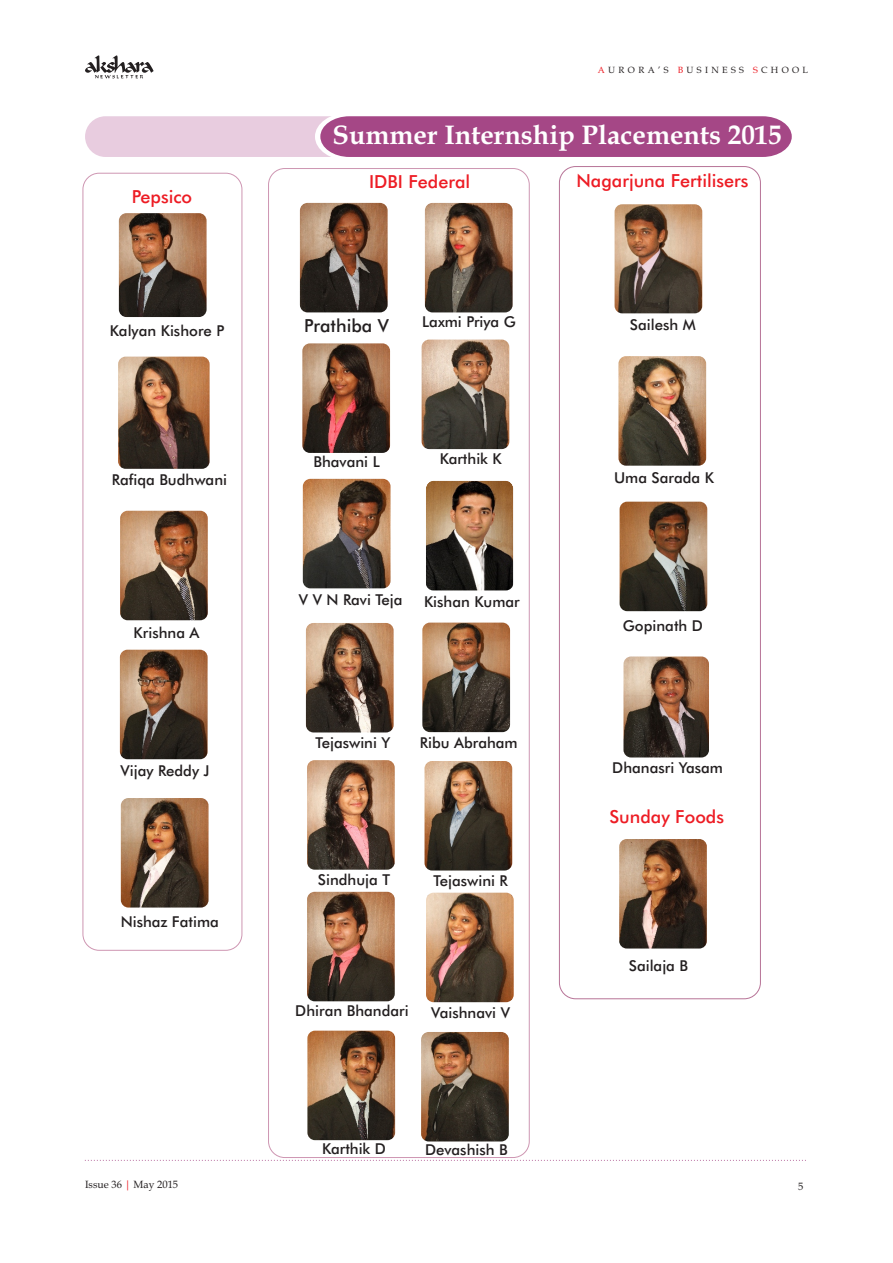
<style>
.page{position:relative;width:893px;height:1263px;background:#fff}
.page>*{position:absolute;margin:0;border:0;box-sizing:border-box;transform-origin:0 0}
.t1{font:700 27px "Book Antiqua";color:#fff}
.t2{font:500 18px "Futura BT";color:#ed1c24}
.t3{font:500 18px "Futura BT";color:#231f20}
.t4{font:500 15px "Futura BT";color:#231f20}
.t5{font:10.5px "Book Antiqua";color:#231f20}
.t6{font:9px "Book Antiqua";letter-spacing:.375em;color:#231f20}
.s1{color:#ed1c24}
</style>
<div class="page">
<svg style="left:85px;top:55px;width:69px;height:23px"></svg>
<div style="left:85px;top:116px;width:444px;height:41px;background:#e8ccdf;border-radius:20px"></div>
<svg style="left:310px;top:116px;width:482px;height:41px;background:#a9508b"></svg>
<svg style="left:85px;top:1160px;width:721px;height:1px"></svg>
<img style="left:119px;top:213px;width:88px;height:104px;border-radius:8px">
<img style="left:118px;top:357px;width:92px;height:112px;border-radius:8px">
<img style="left:120px;top:511px;width:88px;height:109px;border-radius:8px">
<img style="left:120px;top:650px;width:88px;height:109px;border-radius:8px">
<img style="left:121px;top:798px;width:88px;height:109px;border-radius:8px">
<div style="left:82px;top:173px;width:160px;height:778px;border:1px solid #ce96b2;border-radius:16px"></div>
<img style="left:300px;top:203px;width:88px;height:109px;border-radius:8px">
<img style="left:302px;top:343px;width:88px;height:110px;border-radius:8px">
<img style="left:303px;top:479px;width:87px;height:109px;border-radius:8px">
<img style="left:306px;top:623px;width:88px;height:109px;border-radius:8px">
<img style="left:307px;top:760px;width:88px;height:110px;border-radius:8px">
<img style="left:307px;top:892px;width:88px;height:109px;border-radius:8px">
<img style="left:425px;top:203px;width:88px;height:109px;border-radius:8px">
<img style="left:422px;top:340px;width:87px;height:109px;border-radius:8px">
<img style="left:426px;top:481px;width:87px;height:109px">
<img style="left:422px;top:623px;width:88px;height:109px;border-radius:8px">
<img style="left:424px;top:761px;width:88px;height:109px;border-radius:8px">
<img style="left:307px;top:1031px;width:88px;height:109px;border-radius:8px">
<img style="left:426px;top:893px;width:88px;height:109px;border-radius:8px">
<img style="left:421px;top:1032px;width:88px;height:109px;border-radius:8px">
<img style="left:615px;top:204px;width:87px;height:109px;border-radius:8px">
<div style="left:559px;top:166px;width:202px;height:833px;border:1px solid #b77397;border-radius:16px"></div>
<img style="left:618px;top:356px;width:88px;height:110px;border-radius:8px">
<img style="left:620px;top:502px;width:87px;height:109px;border-radius:8px">
<img style="left:623px;top:656px;width:86px;height:101px;border-radius:8px">
<img style="left:619px;top:839px;width:88px;height:109px;border-radius:8px">
<p class="t6" style="left:598px;top:66px;width:212px"><span class="s1">A</span>URORA’S <span class="s1">B</span>USINESS <span class="s1">S</span>CHOOL</p>
<p class="t2" style="left:132px;top:189px;width:62px">Pepsico</p>
<p class="t4" style="left:110px;top:324px;width:116px">Kalyan Kishore P</p>
<p class="t4" style="left:112px;top:474px;width:117px">Rafiqa Budhwani</p>
<p class="t4" style="left:134px;top:626px;width:67px">Krishna A</p>
<p class="t4" style="left:121px;top:765px;width:90px">Vijay Reddy J</p>
<p class="t4" style="left:121px;top:915px;width:100px">Nishaz Fatima</p>
<h1 class="t1" style="left:333px;top:124px;width:451px">Summer Internship Placements 2015</h1>
<p class="t2" style="left:369px;top:174px;width:103px">IDBI Federal</p>
<p class="t3" style="left:304px;top:318px;width:86px">Prathiba V</p>
<p class="t4" style="left:422px;top:316px;width:95px">Laxmi Priya G</p>
<p class="t4" style="left:313px;top:456px;width:68px">Bhavani L</p>
<p class="t4" style="left:440px;top:453px;width:64px">Karthik K</p>
<p class="t4" style="left:299px;top:594px;width:105px">V V N Ravi Teja</p>
<p class="t4" style="left:424px;top:596px;width:97px">Kishan Kumar</p>
<p class="t4" style="left:316px;top:736px;width:76px">Tejaswini Y</p>
<p class="t4" style="left:420px;top:736px;width:99px">Ribu Abraham</p>
<p class="t4" style="left:318px;top:874px;width:74px">Sindhuja T</p>
<p class="t4" style="left:434px;top:874px;width:76px">Tejaswini R</p>
<p class="t4" style="left:295px;top:1005px;width:115px">Dhiran Bhandari</p>
<p class="t4" style="left:431px;top:1006px;width:80px">Vaishnavi V</p>
<p class="t4" style="left:322px;top:1142px;width:65px">Karthik D</p>
<p class="t4" style="left:425px;top:1144px;width:84px">Devashish B</p>
<p class="t2" style="left:576px;top:173px;width:173px">Nagarjuna Fertilisers</p>
<p class="t4" style="left:630px;top:319px;width:67px">Sailesh M</p>
<p class="t4" style="left:614px;top:472px;width:102px">Uma Sarada K</p>
<p class="t4" style="left:623px;top:619px;width:82px">Gopinath D</p>
<p class="t4" style="left:612px;top:762px;width:112px">Dhanasri Yasam</p>
<p class="t2" style="left:609px;top:809px;width:116px">Sunday Foods</p>
<p class="t4" style="left:629px;top:960px;width:61px">Sailaja B</p>
<p class="t5" style="left:85px;top:1180px;width:95px">Issue 36 <span class="s1">|</span> May 2015</p>
<p class="t5" style="left:798px;top:1182px;width:7px">5</p>
</div>
